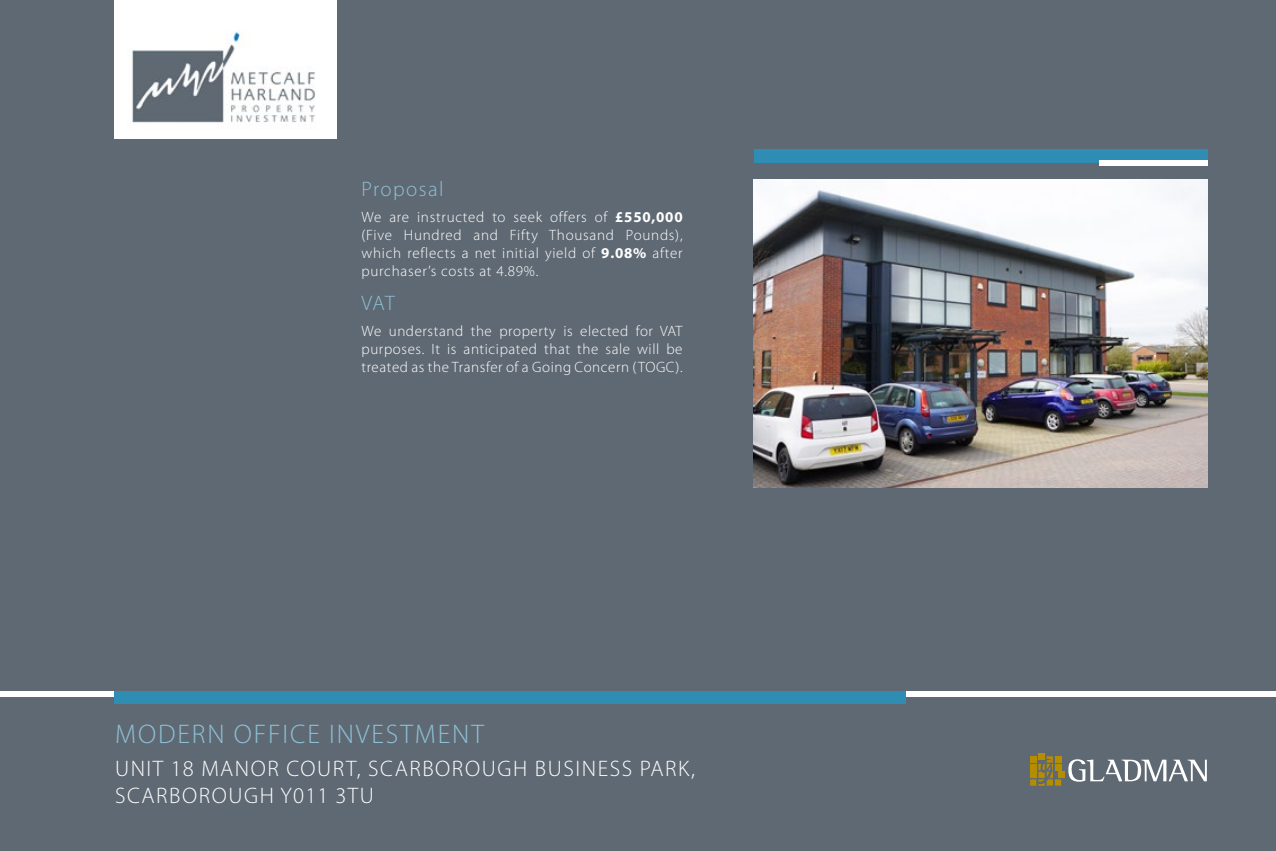
<style>
.page{position:relative;width:1276px;height:851px;background:#fff}
.page>*{position:absolute;margin:0;border:0;box-sizing:border-box;transform-origin:0 0}
.t1{font:300 27px "Myriad Pro";letter-spacing:.07em;color:#8dc0d5}
.t2{font:300 22.5px/27px "Myriad Pro";letter-spacing:.07em;color:#fff}
.t3{font:300 21px "Myriad Pro";letter-spacing:.07em;color:#8dc0d5}
.t4{font:300 15px/18px "Myriad Pro";letter-spacing:.04em;color:#fff;text-align:justify}
.s1{font-weight:700}
</style>
<div class="page">
<div style="left:0;top:0;width:1276px;height:690px;background:#5f6973"></div>
<div style="left:0;top:697px;width:1276px;height:153px;background:#5f6973"></div>
<div style="left:115px;top:690px;width:791px;height:13px;background:#2f8db3"></div>
<div style="left:754px;top:150px;width:453px;height:13px;background:#2f8db3"></div>
<div style="left:1099px;top:160px;width:108px;height:6px;background:#fff"></div>
<div style="left:115px;top:0;width:222px;height:139px;background:#fff"></div>
<img style="left:754px;top:180px;width:454px;height:307px">
<div style="left:1038px;top:752px;width:6px;height:7px;background:#b48d00"></div>
<svg style="left:1030px;top:756px;width:176px;height:29px"></svg>
<img style="left:132px;top:31px;width:183px;height:92px">
<h3 class="t3" style="left:361px;top:177px;width:84px">Proposal</h3>
<p class="t4" style="left:361px;top:208px;width:323px">We are instructed to seek offers of <span class="s1">£550,000 </span>(Five Hundred and Fifty Thousand Pounds), which reflects a net initial yield of <span class="s1">9.08%</span> after purchaser’s costs at 4.89%.</p>
<h3 class="t3" style="left:361px;top:291px;width:35px">VAT</h3>
<p class="t4" style="left:361px;top:322px;width:323px">We understand the property is elected for VAT purposes. It is anticipated that the sale will be treated as the Transfer of a Going Concern (TOGC).</p>
<h1 class="t1" style="left:115px;top:718px;width:370px">MODERN OFFICE INVESTMENT</h1>
<h2 class="t2" style="left:115px;top:754px;width:581px">UNIT 18 MANOR COURT, SCARBOROUGH BUSINESS PARK,<br>SCARBOROUGH Y011 3TU</h2>
</div>
